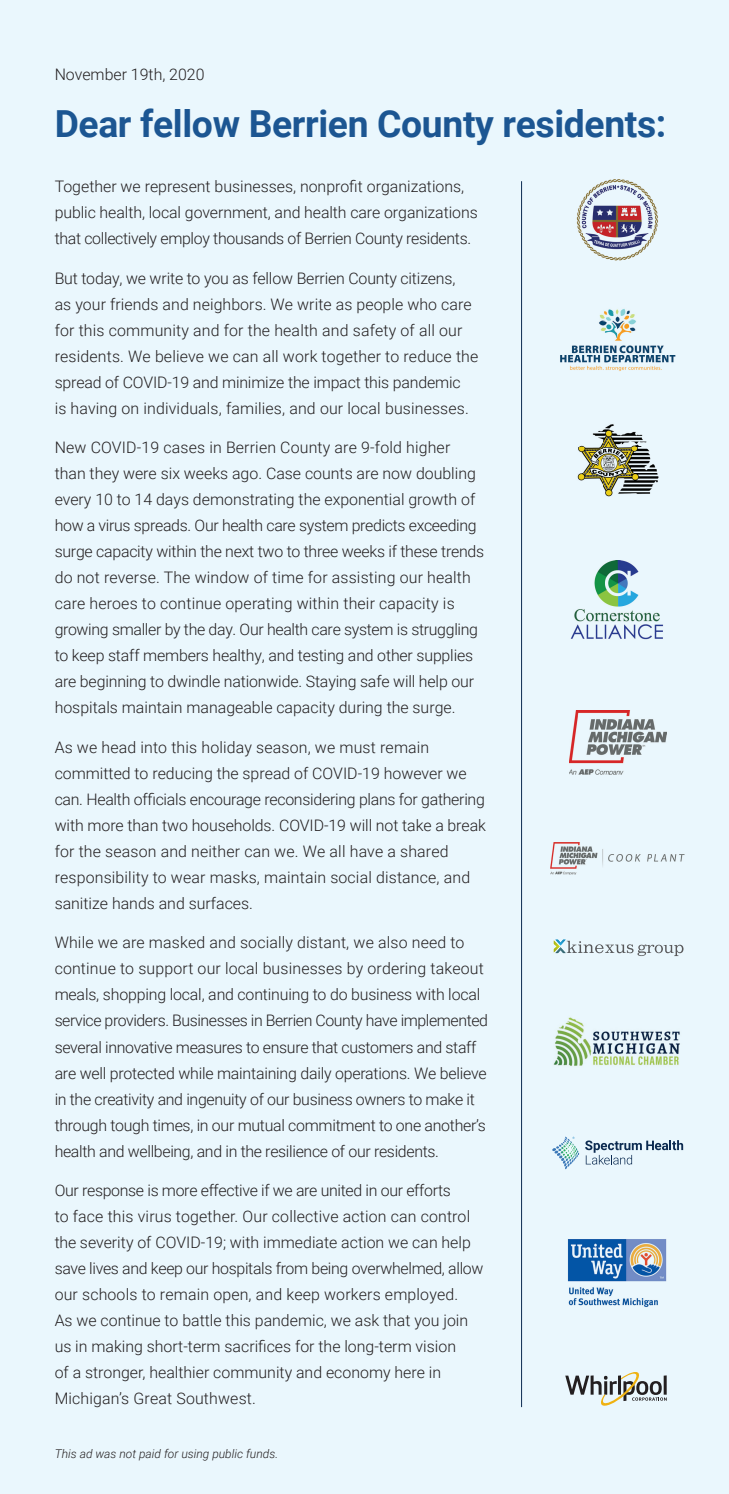
<style>
.page{position:relative;width:729px;height:1494px;background:#eaf7fd}
.page>*{position:absolute;margin:0;border:0;box-sizing:border-box;transform-origin:0 0}
.t1{font:700 37.3px "Roboto";letter-spacing:-.01em;color:#1c5692}
.t2{font:300 15.9px/26px "Roboto";color:#231f20}
.t3{font:300 15.9px/26px "Roboto";letter-spacing:-.02em;color:#231f20}
.t4{font:italic 300 12px "Roboto";color:#231f20}
</style>
<div class="page">
<svg style="left:585px;top:1140px;width:98px;height:25px"></svg>
<svg style="left:552px;top:1137px;width:24px;height:14px"></svg>
<svg style="left:554px;top:940px;width:129px;height:16px"></svg>
<img style="left:550px;top:843px;width:135px;height:31px">
<svg style="left:565px;top:1372px;width:101px;height:34px"></svg>
<img style="left:553px;top:1017px;width:127px;height:49px">
<img style="left:570px;top:560px;width:93px;height:80px">
<img style="left:569px;top:710px;width:97px;height:65px">
<img style="left:576px;top:179px;width:82px;height:82px">
<img style="left:577px;top:424px;width:82px;height:73px">
<img style="left:560px;top:309px;width:116px;height:62px">
<img style="left:568px;top:1239px;width:98px;height:42px">
<img style="left:568px;top:1287px;width:90px;height:20px">
<hr style="left:521px;top:181px;width:1px;height:1226px;background:#0c2b51">
<p class="t2" style="left:55px;top:61px;width:151px">November 19th, 2020</p>
<h1 class="t1" style="left:55px;top:98px;width:613px">Dear fellow Berrien County residents:</h1>
<p class="t2" style="left:55px;top:173px;width:424px">Together we represent businesses, nonprofit organizations, public health, local government, and health care organizations that collectively employ thousands of Berrien County residents.</p>
<p class="t2" style="left:55px;top:265px;width:425px">But today, we write to you as fellow Berrien County citizens,<br>as your friends and neighbors. We write as people who care for this community and for the health and safety of all our residents. We believe we can all work together to reduce the spread of COVID-19 and minimize the impact this pandemic<br>is having on individuals, families, and our local businesses.</p>
<p class="t2" style="left:55px;top:434px;width:431px">New COVID-19 cases in Berrien County are 9-fold higher than they were six weeks ago. Case counts are now doubling every 10 to 14 days demonstrating the exponential growth of how a virus spreads. Our health care system predicts exceeding surge capacity within the next two to three weeks if these trends do not reverse. The window of time for assisting our health care heroes to continue operating within their capacity is growing smaller by the day. Our health care system is struggling to keep staff members healthy, and testing and other supplies are beginning to dwindle nationwide. Staying safe will help our hospitals maintain manageable capacity during the surge.</p>
<p class="t2" style="left:55px;top:734px;width:433px">As we head into this holiday season, we must remain committed to reducing the spread of COVID-19 however we can. Health officials encourage reconsidering plans for gathering with more than two households. COVID-19 will not take a break for the season and neither can we. We all have a shared responsibility to wear masks, maintain social distance, and sanitize hands and surfaces.</p>
<p class="t3" style="left:55px;top:929px;width:435px">While we are masked and socially distant, we also need to continue to support our local businesses by ordering takeout meals, shopping local, and continuing to do business with local service providers. Businesses in Berrien County have implemented several innovative measures to ensure that customers and staff are well protected while maintaining daily operations. We believe in the creativity and ingenuity of our business owners to make it through tough times, in our mutual commitment to one another’s health and wellbeing, and in the resilience of our residents.</p>
<p class="t2" style="left:55px;top:1177px;width:430px">Our response is more effective if we are united in our efforts<br>to face this virus together. Our collective action can control the severity of COVID-19; with immediate action we can help save lives and keep our hospitals from being overwhelmed, allow our schools to remain open, and keep workers employed.<br>As we continue to battle this pandemic, we ask that you join us in making short-term sacrifices for the long-term vision<br>of a stronger, healthier community and economy here in Michigan’s Great Southwest.</p>
<p class="t4" style="left:55px;top:1445px;width:225px">This ad was not paid for using public funds.</p>
</div>
